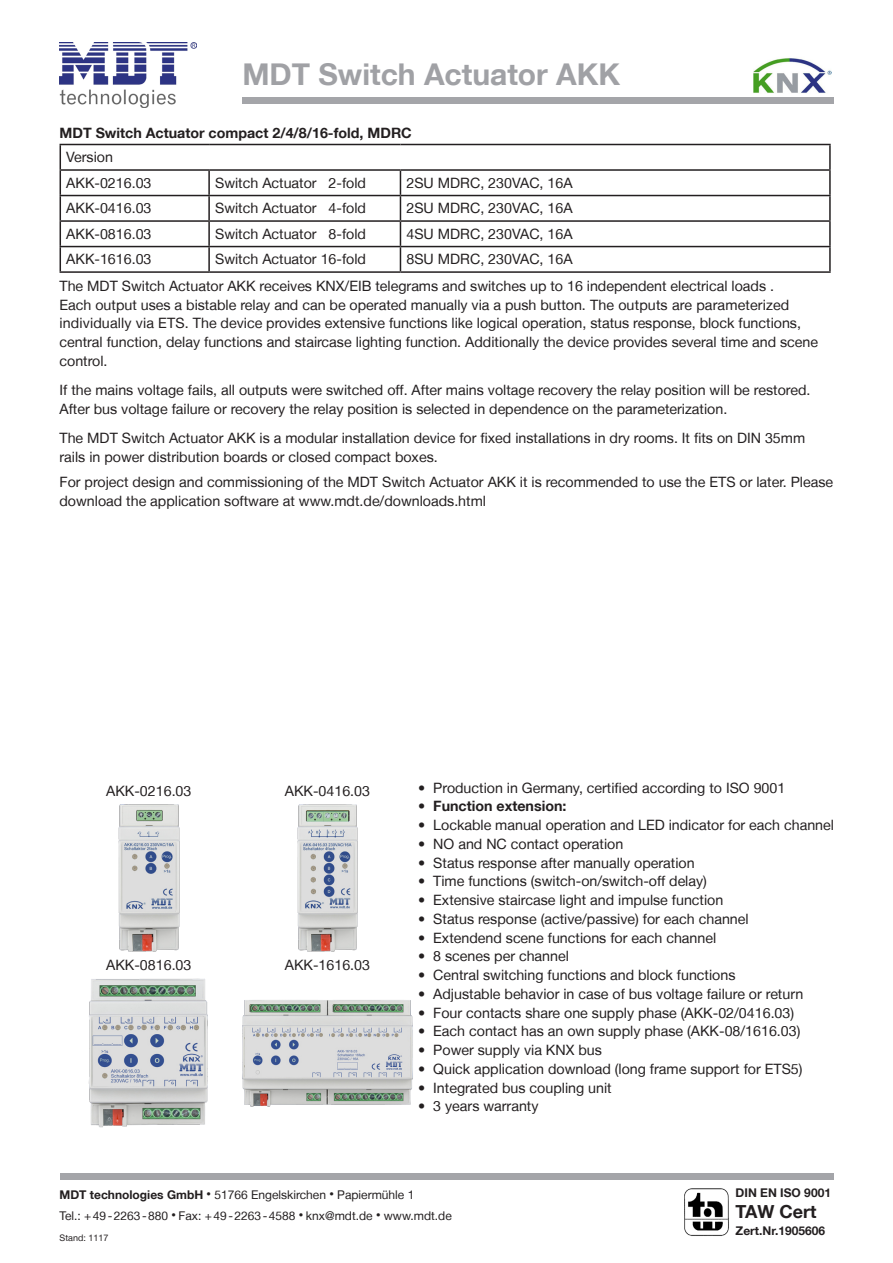
<style>
.page{position:relative;width:893px;height:1263px;background:#fff}
.page>*{position:absolute;margin:0;border:0;box-sizing:border-box;transform-origin:0 0}
.t1{font:700 30px "Helvetica Neue LT";color:#a0a1a5}
.t2{font:700 18px "Helvetica Neue LT";color:#231f20}
.td-data{font:14.25px/18.8px "Helvetica Neue LT";color:#231f20}
.t3{font:700 14.25px "Helvetica Neue LT";color:#231f20}
.t4{font:12px/21px "Helvetica Neue LT";color:#231f20}
.t5{font:700 12px "Helvetica Neue LT";color:#231f20}
.t6{font:9px "Helvetica Neue LT";color:#231f20}
.s1{font-weight:400}
.s2{font-weight:700}
.s3{font-size:9px}
</style>
<div class="page">
<svg style="left:61px;top:145px;width:768px;height:126px"></svg>
<hr style="left:60px;top:144px;width:149px;height:1px;background:#231f20">
<hr style="left:209px;top:144px;width:191px;height:1px;background:#231f20">
<hr style="left:400px;top:144px;width:431px;height:1px;background:#231f20">
<hr style="left:829px;top:145px;width:2px;height:24px;background:#231f20">
<hr style="left:60px;top:169px;width:149px;height:2px;background:#231f20">
<hr style="left:209px;top:169px;width:191px;height:2px;background:#231f20">
<hr style="left:208px;top:171px;width:2px;height:24px;background:#231f20">
<hr style="left:400px;top:169px;width:431px;height:2px;background:#231f20">
<hr style="left:829px;top:171px;width:2px;height:24px;background:#231f20">
<hr style="left:60px;top:195px;width:149px;height:1px;background:#231f20">
<hr style="left:209px;top:195px;width:191px;height:1px;background:#231f20">
<hr style="left:208px;top:196px;width:2px;height:24px;background:#231f20">
<hr style="left:400px;top:195px;width:431px;height:1px;background:#231f20">
<hr style="left:829px;top:196px;width:2px;height:24px;background:#231f20">
<hr style="left:60px;top:220px;width:149px;height:2px;background:#231f20">
<hr style="left:209px;top:220px;width:191px;height:2px;background:#231f20">
<hr style="left:208px;top:222px;width:2px;height:24px;background:#231f20">
<hr style="left:400px;top:220px;width:431px;height:2px;background:#231f20">
<hr style="left:829px;top:222px;width:2px;height:24px;background:#231f20">
<hr style="left:60px;top:246px;width:149px;height:1px;background:#231f20">
<svg style="left:60px;top:145px;width:1px;height:126px"></svg>
<hr style="left:209px;top:246px;width:191px;height:1px;background:#231f20">
<hr style="left:208px;top:247px;width:2px;height:24px;background:#231f20">
<hr style="left:400px;top:246px;width:431px;height:1px;background:#231f20">
<svg style="left:400px;top:171px;width:1px;height:100px"></svg>
<hr style="left:829px;top:247px;width:2px;height:24px;background:#231f20">
<hr style="left:60px;top:271px;width:149px;height:2px;background:#231f20">
<hr style="left:209px;top:271px;width:191px;height:2px;background:#231f20">
<hr style="left:400px;top:271px;width:431px;height:2px;background:#231f20">
<img style="left:118px;top:804px;width:62px;height:148px">
<img style="left:297px;top:804px;width:61px;height:148px">
<img style="left:88px;top:978px;width:120px;height:150px">
<img style="left:242px;top:1000px;width:171px;height:107px">
<div style="left:60px;top:1174px;width:773px;height:6px;background:#a4a5a9"></div>
<img style="left:685px;top:1188px;width:44px;height:48px">
<img style="left:60px;top:43px;width:137px;height:65px">
<div style="left:242px;top:98px;width:591px;height:6px;background:#a4a5a9"></div>
<img style="left:753px;top:57px;width:79px;height:36px">
<p class="t1" style="left:242px;top:56px;width:379px">MDT Switch Actuator AKK</p>
<p class="t3" style="left:60px;top:124px;width:354px">MDT Switch Actuator compact 2/4/8/16-fold, MDRC</p>
<p class="td-data" style="left:66px;top:148px;width:48px">Version</p>
<p class="td-data" style="left:66px;top:173px;width:87px">AKK-0216.03</p>
<p class="td-data" style="left:215px;top:173px;width:152px">Switch Actuator 2-fold</p>
<p class="td-data" style="left:406px;top:173px;width:168px">2SU MDRC, 230VAC, 16A</p>
<p class="td-data" style="left:66px;top:199px;width:87px">AKK-0416.03</p>
<p class="td-data" style="left:215px;top:199px;width:152px">Switch Actuator 4-fold</p>
<p class="td-data" style="left:406px;top:199px;width:168px">2SU MDRC, 230VAC, 16A</p>
<p class="td-data" style="left:66px;top:224px;width:87px">AKK-0816.03</p>
<p class="td-data" style="left:215px;top:224px;width:152px">Switch Actuator 8-fold</p>
<p class="td-data" style="left:406px;top:224px;width:168px">4SU MDRC, 230VAC, 16A</p>
<p class="td-data" style="left:66px;top:250px;width:87px">AKK-1616.03</p>
<p class="td-data" style="left:215px;top:250px;width:152px">Switch Actuator 16-fold</p>
<p class="td-data" style="left:406px;top:250px;width:168px">8SU MDRC, 230VAC, 16A</p>
<p class="td-data" style="left:60px;top:276px;width:760px">The MDT Switch Actuator AKK receives KNX/EIB telegrams and switches up to 16 independent electrical loads .<br>Each output uses a bistable relay and can be operated manually via a push button. The outputs are parameterized individually via ETS. The device provides extensive functions like logical operation, status response, block functions, central function, delay functions and staircase lighting function. Additionally the device provides several time and scene control.</p>
<p class="td-data" style="left:60px;top:381px;width:752px">If the mains voltage fails, all outputs were switched off. After mains voltage recovery the relay position will be restored.<br>After bus voltage failure or recovery the relay position is selected in dependence on the parameterization.</p>
<p class="td-data" style="left:60px;top:429px;width:747px">The MDT Switch Actuator AKK is a modular installation device for fixed installations in dry rooms. It fits on DIN 35mm rails in power distribution boards or closed compact boxes.</p>
<p class="td-data" style="left:60px;top:473px;width:775px">For project design and commissioning of the MDT Switch Actuator AKK it is recommended to use the ETS or later. Please download the application software at www.mdt.de/downloads.html</p>
<p class="td-data" style="left:106px;top:781px;width:87px">AKK-0216.03</p>
<p class="td-data" style="left:285px;top:781px;width:87px">AKK-0416.03</p>
<p class="td-data" style="left:106px;top:956px;width:87px">AKK-0816.03</p>
<p class="td-data" style="left:285px;top:956px;width:87px">AKK-1616.03</p>
<p class="td-data" style="left:418px;top:778px;width:369px">• Production in Germany, certified according to ISO 9001</p>
<p class="t3" style="left:418px;top:797px;width:150px"><span class="s1">•</span> Function extension:</p>
<p class="td-data" style="left:418px;top:815px;width:417px">• Lockable manual operation and LED indicator for each channel</p>
<p class="td-data" style="left:418px;top:834px;width:207px">• NO and NC contact operation</p>
<p class="td-data" style="left:418px;top:853px;width:278px">• Status response after manually operation</p>
<p class="td-data" style="left:418px;top:872px;width:290px">• Time functions (switch-on/switch-off delay)</p>
<p class="td-data" style="left:418px;top:890px;width:307px">• Extensive staircase light and impulse function</p>
<p class="td-data" style="left:418px;top:909px;width:332px">• Status response (active/passive) for each channel</p>
<p class="td-data" style="left:418px;top:928px;width:299px">• Extendend scene functions for each channel</p>
<p class="td-data" style="left:418px;top:947px;width:152px">• 8 scenes per channel</p>
<p class="td-data" style="left:418px;top:965px;width:319px">• Central switching functions and block functions</p>
<p class="td-data" style="left:418px;top:984px;width:387px">• Adjustable behavior in case of bus voltage failure or return</p>
<p class="td-data" style="left:418px;top:1003px;width:377px">• Four contacts share one supply phase (AKK-02/0416.03)</p>
<p class="td-data" style="left:418px;top:1022px;width:384px">• Each contact has an own supply phase (AKK-08/1616.03)</p>
<p class="td-data" style="left:418px;top:1040px;width:185px">• Power supply via KNX bus</p>
<p class="td-data" style="left:418px;top:1059px;width:386px">• Quick application download (long frame support for ETS5)</p>
<p class="td-data" style="left:418px;top:1078px;width:195px">• Integrated bus coupling unit</p>
<p class="td-data" style="left:418px;top:1097px;width:122px">• 3 years warranty</p>
<p class="t4" style="left:60px;top:1183px;width:394px"><span class="s2">MDT technologies GmbH</span> <span class="s3">•</span> 51766 Engelskirchen <span class="s3">•</span> Papiermühle 1<br>Tel.: +49-2263-880 <span class="s3">•</span> Fax: +49-2263-4588 <span class="s3">•</span> knx@mdt.de <span class="s3">•</span> www.mdt.de</p>
<p class="t6" style="left:60px;top:1232px;width:50px">Stand: 1117</p>
<p class="t5" style="left:736px;top:1185px;width:97px">DIN EN ISO 9001</p>
<p class="t2" style="left:736px;top:1200px;width:82px">TAW Cert</p>
<p class="t5" style="left:736px;top:1223px;width:91px">Zert.Nr.1905606</p>
</div>
